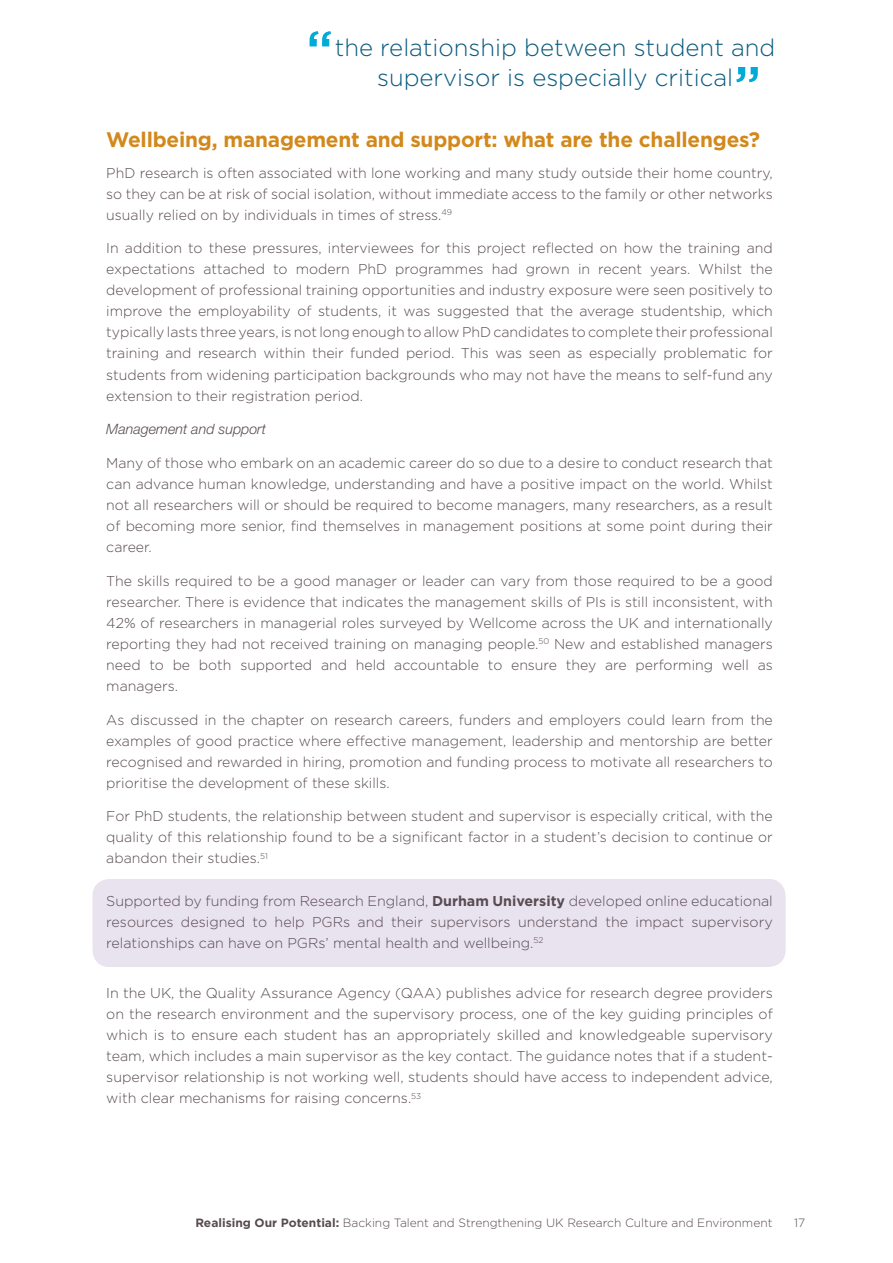
<style>
.page{position:relative;width:893px;height:1263px;background:#fff}
.page>*{position:absolute;margin:0;border:0;box-sizing:border-box;transform-origin:0 0}
.t1{font:500 54px "Gotham";color:#00abd7}
.t2{font:300 24px/30px "Gotham";color:#0a5a7e;text-align:center}
.t3{font:700 21px "Gotham";letter-spacing:-.01em;color:#d3881b}
.t4{font:300 14.25px/21px "Gotham";color:#584b52;text-align:justify}
.t5{font:italic 300 14.25px "Helvetica Neue LT Std";color:#584b52}
.t6{font:300 12px "Gotham";color:#584b52}
.s1{font-weight:700}
</style>
<div class="page">
<div style="left:92px;top:879px;width:694px;height:88px;background:#e9e2ef;border-radius:17px"></div>
<h1 class="t1" style="left:306px;top:19px;width:29px">“</h1>
<h2 class="t2" style="left:335px;top:32px;width:442px">the relationship between student and supervisor is especially critical</h2>
<h1 class="t1" style="left:734px;top:55px;width:29px">”</h1>
<h3 class="t3" style="left:106px;top:128px;width:655px">Wellbeing, management and support: what are the challenges?</h3>
<p class="t4" style="left:106px;top:162px;width:668px">PhD research is often associated with lone working and many study outside their home country, so they can be at risk of social isolation, without immediate access to the family or other networks usually relied on by individuals in times of stress.<sup>49</sup></p>
<p class="t4" style="left:106px;top:238px;width:668px">In addition to these pressures, interviewees for this project reflected on how the training and expectations attached to modern PhD programmes had grown in recent years. Whilst the development of professional training opportunities and industry exposure were seen positively to improve the employability of students, it was suggested that the average studentship, which typically lasts three years, is not long enough to allow PhD candidates to complete their professional training and research within their funded period. This was seen as especially problematic for students from widening participation backgrounds who may not have the means to self-fund any extension to their registration period.</p>
<p class="t5" style="left:106px;top:421px;width:161px">Management and support</p>
<p class="t4" style="left:106px;top:452px;width:668px">Many of those who embark on an academic career do so due to a desire to conduct research that can advance human knowledge, understanding and have a positive impact on the world. Whilst not all researchers will or should be required to become managers, many researchers, as a result of becoming more senior, find themselves in management positions at some point during their career.</p>
<p class="t4" style="left:106px;top:570px;width:668px">The skills required to be a good manager or leader can vary from those required to be a good researcher. There is evidence that indicates the management skills of PIs is still inconsistent, with 42% of researchers in managerial roles surveyed by Wellcome across the UK and internationally reporting they had not received training on managing people.<sup>50</sup> New and established managers need to be both supported and held accountable to ensure they are performing well as managers.</p>
<p class="t4" style="left:106px;top:709px;width:668px">As discussed in the chapter on research careers, funders and employers could learn from the examples of good practice where effective management, leadership and mentorship are better recognised and rewarded in hiring, promotion and funding process to motivate all researchers to prioritise the development of these skills.</p>
<p class="t4" style="left:106px;top:805px;width:668px">For PhD students, the relationship between student and supervisor is especially critical, with the quality of this relationship found to be a significant factor in a student’s decision to continue or abandon their studies.<sup>51</sup></p>
<p class="t4" style="left:106px;top:890px;width:668px">Supported by funding from Research England, <span class="s1">Durham University</span> developed online educational resources designed to help PGRs and their supervisors understand the impact supervisory relationships can have on PGRs’ mental health and wellbeing.<sup>52</sup></p>
<p class="t4" style="left:106px;top:982px;width:668px">In the UK, the Quality Assurance Agency (QAA) publishes advice for research degree providers on the research environment and the supervisory process, one of the key guiding principles of which is to ensure each student has an appropriately skilled and knowledgeable supervisory team, which includes a main supervisor as the key contact. The guidance notes that if a student&shy;supervisor relationship is not working well, students should have access to independent advice, with clear mechanisms for raising concerns.<sup>53</sup></p>
<p class="t6" style="left:195px;top:1216px;width:579px"><span class="s1">Realising Our Potential:</span> Backing Talent and Strengthening UK Research Culture and Environment</p>
<p class="t6" style="left:794px;top:1216px;width:13px">17</p>
</div>
